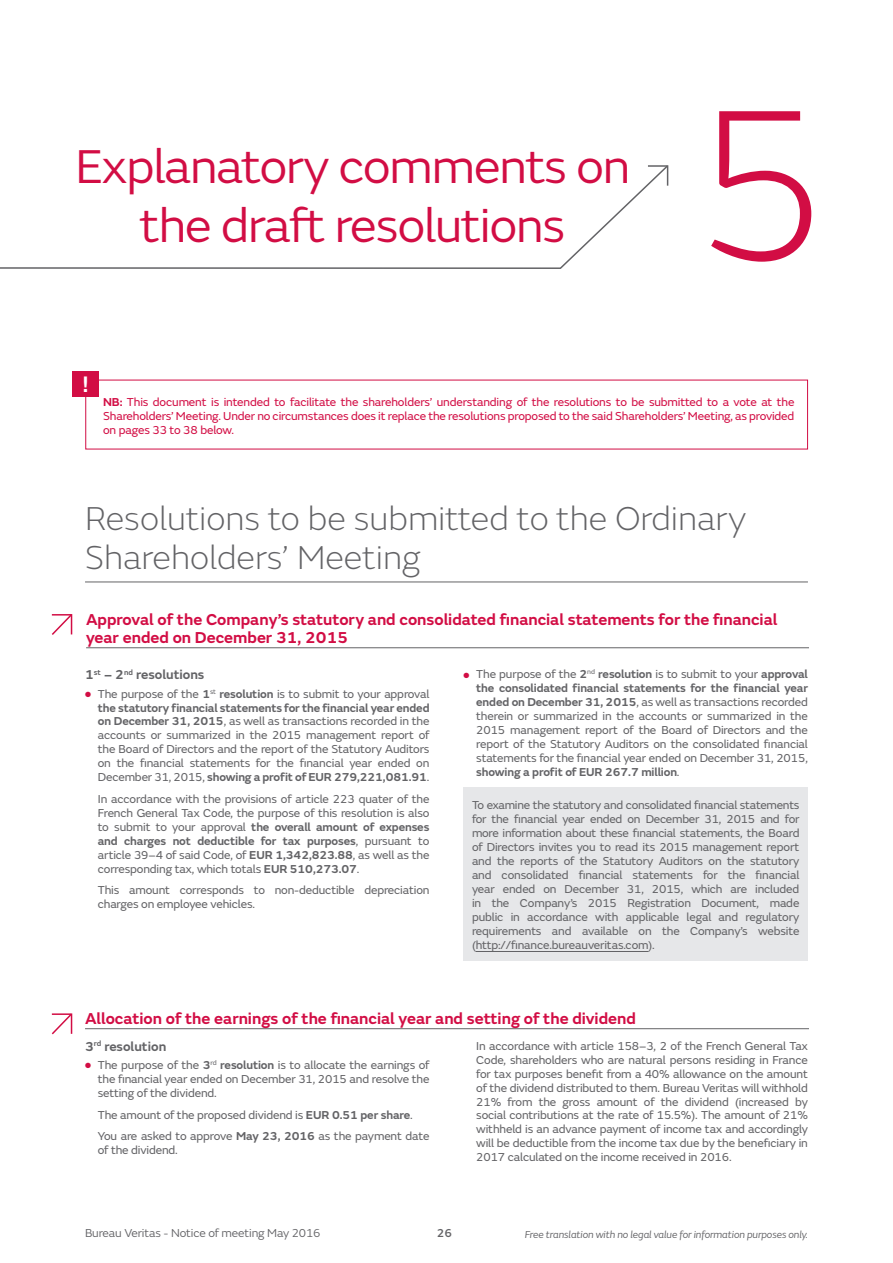
<style>
.page{position:relative;width:893px;height:1263px;background:#fff}
.page>*{position:absolute;margin:0;border:0;box-sizing:border-box;transform-origin:0 0}
.t1{font:200 223.5px "FS Emeric";color:#d20d44}
.t2{font:49.5px/59.4px "FS Emeric";letter-spacing:-.02em;color:#d20d44;text-align:center}
.t3{font:200 34.5px/39px "FS Emeric";color:#636366}
.t4{font:600 23.4px "FS Emeric";color:#fff;scale:.95 1}
.t5{font:600 16.5px/18px "FS Emeric";color:#d20d44}
.t6{font:600 13.5px "FS Emeric";color:#636366}
.t7{font:12px/14px "FS Emeric";letter-spacing:-.01em;color:#636366;text-align:justify}
.t8{font:12px/14px "FS Emeric";letter-spacing:-.01em;color:#d20d44;text-align:justify}
.t9{font:12px "FS Emeric";letter-spacing:-.01em;color:#636366}
.t10{font:500 12px "FS Emeric";color:#636366}
.t11{font:italic 10.5px "FS Emeric";letter-spacing:-.01em;color:#636366}
.s1{font-weight:600}
.s2{color:#d20d44}
</style>
<div class="page">
<svg style="left:0;top:185px;width:647px;height:84px"></svg>
<svg style="left:646px;top:165px;width:23px;height:22px"></svg>
<hr style="left:85px;top:582px;width:723px;height:1px;background:#636366">
<hr style="left:85px;top:1028px;width:724px;height:1px;background:#636366">
<div style="left:72px;top:371px;width:27px;height:26px;background:#d20d44"></div>
<hr style="left:86px;top:647px;width:723px;height:1px;background:#636366">
<svg style="left:51px;top:614px;width:22px;height:21px"></svg>
<svg style="left:51px;top:1013px;width:22px;height:22px"></svg>
<div style="left:463px;top:788px;width:345px;height:173px;background:#e6e7e9"></div>
<hr style="left:476px;top:951px;width:172px;height:1px;background:#636366">
<h2 class="t2" style="left:76px;top:142px;width:556px">Explanatory comments on the draft resolutions</h2>
<h3 class="t4" style="left:83px;top:375px;width:8px">!</h3>
<h1 class="t1" style="left:695px;top:100px;width:135px">5</h1>
<p class="t8" style="left:103px;top:396px;width:693px"><span class="s1">NB:</span> This document is intended to facilitate the shareholders’ understanding of the resolutions to be submitted to a vote at the Shareholders’ Meeting. Under no circumstances does it replace the resolutions proposed to the said Shareholders’ Meeting, as provided on pages 33 to 38 below.</p>
<h3 class="t3" style="left:85px;top:502px;width:662px">Resolutions to be submitted to the Ordinary<br>Shareholders’ Meeting</h3>
<h3 class="t5" style="left:86px;top:612px;width:693px">Approval of the Company’s statutory and consolidated financial statements for the financial year ended on December 31, 2015</h3>
<p class="t6" style="left:85px;top:670px;width:121px">1<sup>st</sup> – 2<sup>nd</sup> resolutions</p>
<p class="t7" style="left:98px;top:688px;width:333px;text-indent:-13px"><span class="s2">●</span> The purpose of the <span class="s1">1</span><sup>st</sup> <span class="s1">resolution</span> is to submit to your approval <span class="s1">the statutory financial statements for the financial year ended on December 31, 2015</span>, as well as transactions recorded in the accounts or summarized in the 2015 management report of the Board of Directors and the report of the Statutory Auditors on the financial statements for the financial year ended on December 31, 2015, <span class="s1">showing a profit of EUR 279,221,081.91</span>.</p>
<p class="t7" style="left:98px;top:793px;width:333px">In accordance with the provisions of article 223 quater of the French General Tax Code, the purpose of this resolution is also to submit to your approval <span class="s1">the overall amount of expenses and charges not deductible for tax purposes</span>, pursuant to article 39–4 of said Code, of <span class="s1">EUR 1,342,823.88</span>, as well as the corresponding tax, which totals <span class="s1">EUR 510,273.07</span>.</p>
<p class="t7" style="left:98px;top:884px;width:333px">This amount corresponds to non-deductible depreciation charges on employee vehicles.</p>
<p class="t7" style="left:476px;top:668px;width:333px;text-indent:-13px"><span class="s2">●</span> The purpose of the <span class="s1">2</span><sup>nd</sup> <span class="s1">resolution</span> is to submit to your <span class="s1">approval the consolidated financial statements for the financial year ended on December 31, 2015</span>, as well as transactions recorded therein or summarized in the accounts or summarized in the 2015 management report of the Board of Directors and the report of the Statutory Auditors on the consolidated financial statements for the financial year ended on December 31, 2015, <span class="s1">showing a profit of EUR 267.7 million</span>.</p>
<p class="t7" style="left:472px;top:799px;width:329px">To examine the statutory and consolidated financial statements for the financial year ended on December 31, 2015 and for more information about these financial statements, the Board of Directors invites you to read its 2015 management report and the reports of the Statutory Auditors on the statutory and consolidated financial statements for the financial year ended on December 31, 2015, which are included in the Company’s 2015 Registration Document, made public in accordance with applicable legal and regulatory requirements and available on the Company’s website (http://finance.bureauveritas.com).</p>
<h3 class="t5" style="left:85px;top:1011px;width:552px">Allocation of the earnings of the financial year and setting of the dividend</h3>
<p class="t6" style="left:85px;top:1041px;width:83px">3<sup>rd</sup> resolution</p>
<p class="t7" style="left:98px;top:1059px;width:333px;text-indent:-13px"><span class="s2">●</span> The purpose of the <span class="s1">3</span><sup>rd</sup> <span class="s1">resolution</span> is to allocate the earnings of the financial year ended on December 31, 2015 and resolve the setting of the dividend.</p>
<p class="t7" style="left:98px;top:1105px;width:333px;line-height:21.6px">The amount of the proposed dividend is <span class="s1">EUR 0.51 per share</span>.<br>You are asked to approve <span class="s1">May 23, 2016</span> as the payment date</p>
<p class="t7" style="left:98px;top:1144px;width:82px">of the dividend.</p>
<p class="t7" style="left:476px;top:1040px;width:333px">In accordance with article 158–3, 2 of the French General Tax Code, shareholders who are natural persons residing in France for tax purposes benefit from a 40% allowance on the amount of the dividend distributed to them. Bureau Veritas will withhold 21% from the gross amount of the dividend (increased by social contributions at the rate of 15.5%). The amount of 21% withheld is an advance payment of income tax and accordingly will be deductible from the income tax due by the beneficiary in 2017 calculated on the income received in 2016.</p>
<p class="t9" style="left:85px;top:1228px;width:237px">Bureau Veritas - Notice of meeting May 2016</p>
<p class="t10" style="left:437px;top:1228px;width:17px">26</p>
<p class="t11" style="left:525px;top:1230px;width:285px">Free translation with no legal value for information purposes only.</p>
</div>
